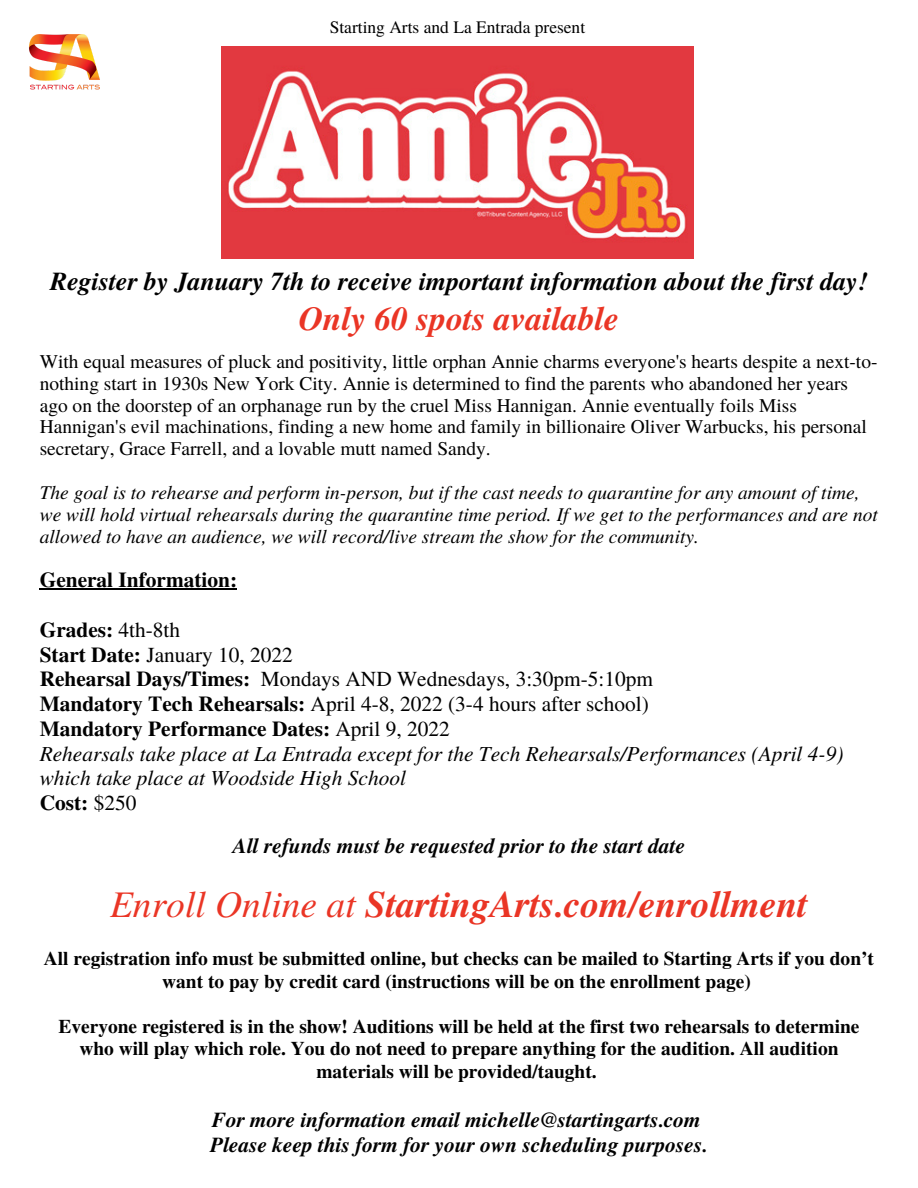
<style>
.page{position:relative;width:918px;height:1188px;background:#fff}
.page>*{position:absolute;margin:0;border:0;box-sizing:border-box;transform-origin:0 0}
.t1{font:italic 700 37.5px "Te X Gyre Termes";color:#ea3525}
.t2{font:italic 700 33.6px "Te X Gyre Termes";color:#ea3525}
.t3{font:italic 700 25.8px "Te X Gyre Termes";color:#000}
.t4{font:italic 700 21.3px "Te X Gyre Termes";color:#000}
.t5{font:21.3px "Te X Gyre Termes";color:#000}
.t6{font:italic 21.3px/24.8px "Te X Gyre Termes";color:#000}
.t7{font:700 21.3px "Te X Gyre Termes";color:#000}
.t8{font:19.35px/21.9px "Te X Gyre Termes";color:#000}
.t9{font:700 19.35px/22.5px "Te X Gyre Termes";color:#000;text-align:center}
.t10{font:italic 19.35px/21.9px "Te X Gyre Termes";color:#000}
.t11{font:17.4px "Te X Gyre Termes";color:#000}
.s1{font-weight:400}
.s2{font-weight:700}
</style>
<div class="page">
<img style="left:29px;top:34px;width:71px;height:56px">
<img style="left:221px;top:47px;width:473px;height:211px">
<hr style="left:40px;top:588px;width:197px;height:2px;background:#000">
<p class="t11" style="left:330px;top:15px;width:257px">Starting Arts and La Entrada present</p>
<p class="t3" style="left:50px;top:262px;width:819px">Register by January 7th to receive important information about the first day!</p>
<p class="t2" style="left:299px;top:294px;width:322px">Only 60 spots available</p>
<p class="t8" style="left:40px;top:349px;width:839px">With equal measures of pluck and positivity, little orphan Annie charms everyone's hearts despite a next-to&shy;nothing start in 1930s New York City. Annie is determined to find the parents who abandoned her years ago on the doorstep of an orphanage run by the cruel Miss Hannigan. Annie eventually foils Miss Hannigan's evil machinations, finding a new home and family in billionaire Oliver Warbucks, his personal secretary, Grace Farrell, and a lovable mutt named Sandy.</p>
<p class="t10" style="left:40px;top:480px;width:840px">The goal is to rehearse and perform in-person, but if the cast needs to quarantine for any amount of time, we will hold virtual rehearsals during the quarantine time period. If we get to the performances and are not allowed to have an audience, we will record/live stream the show for the community.</p>
<p class="t7" style="left:40px;top:563px;width:199px">General Information:</p>
<p class="t7" style="left:40px;top:613px;width:142px">Grades: <span class="s1">4th-8th</span></p>
<p class="t5" style="left:40px;top:639px;width:255px"><span class="s2">Start Date:</span> January 10, 2022</p>
<p class="t5" style="left:40px;top:664px;width:615px"><span class="s2">Rehearsal Days/Times:</span> Mondays AND Wednesdays, 3:30pm-5:10pm</p>
<p class="t5" style="left:40px;top:689px;width:611px"><span class="s2">Mandatory Tech Rehearsals:</span> April 4-8, 2022 (3-4 hours after school)</p>
<p class="t7" style="left:40px;top:712px;width:412px">Mandatory Performance Dates: <span class="s1">April 9, 2022</span></p>
<p class="t6" style="left:40px;top:740px;width:805px">Rehearsals take place at La Entrada except for the Tech Rehearsals/Performances (April 4-9) which take place at Woodside High School</p>
<p class="t7" style="left:40px;top:786px;width:98px">Cost: <span class="s1">$250</span></p>
<p class="t4" style="left:233px;top:830px;width:454px">All refunds must be requested prior to the start date</p>
<p class="t1" style="left:110px;top:876px;width:699px"><span class="s1">Enroll Online at</span> StartingArts.com/enrollment</p>
<p class="t9" style="left:44px;top:946px;width:832px">All registration info must be submitted online, but checks can be mailed to Starting Arts if you don’t want to pay by credit card (instructions will be on the enrollment page)</p>
<p class="t9" style="left:59px;top:1014px;width:802px">Everyone registered is in the show! Auditions will be held at the first two rehearsals to determine who will play which role. You do not need to prepare anything for the audition. All audition materials will be provided/taught.</p>
<p class="t4" style="left:212px;top:1104px;width:491px">For more information email michelle@startingarts.com</p>
<p class="t4" style="left:210px;top:1129px;width:499px">Please keep this form for your own scheduling purposes.</p>
</div>
